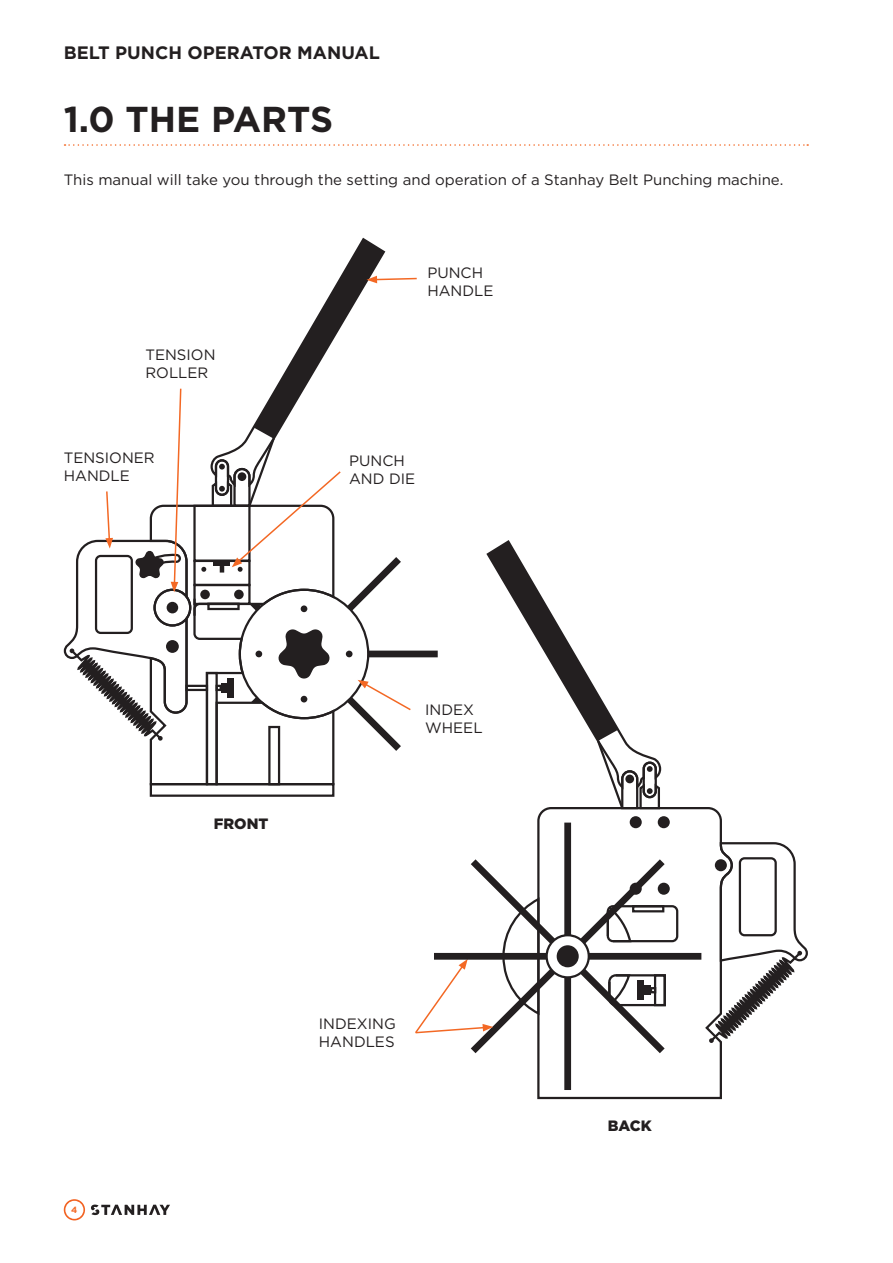
<style>
.page{position:relative;width:893px;height:1263px;background:#fff}
.page>*{position:absolute;margin:0;border:0;box-sizing:border-box;transform-origin:0 0}
.Titles{font:700 36px "Gotham";color:#231f20}
.t1{font:700 18px "Gotham";color:#231f20}
.t2{font:15px/18px "Gotham";color:#231f20}
.t3{font:900 15px "Gotham";color:#231f20}
.t4{font:700 9px "Gotham";color:#f36824}
</style>
<div class="page">
<svg style="left:91px;top:1204px;width:79px;height:11px"></svg>
<svg style="left:64px;top:1199px;width:21px;height:21px"></svg>
<svg style="left:149px;top:786px;width:186px;height:11px"></svg>
<svg style="left:65px;top:144px;width:743px;height:2px"></svg>
<svg style="left:63px;top:239px;width:375px;height:547px"></svg>
<svg style="left:488px;top:542px;width:130px;height:196px"></svg>
<svg style="left:537px;top:738px;width:185px;height:362px"></svg>
<svg style="left:708px;top:841px;width:100px;height:203px"></svg>
<svg style="left:434px;top:816px;width:274px;height:281px"></svg>
<svg style="left:544px;top:933px;width:47px;height:47px"></svg>
<svg style="left:606px;top:760px;width:73px;height:247px"></svg>
<svg style="left:415px;top:959px;width:78px;height:76px"></svg>
<p class="t1" style="left:64px;top:41px;width:318px">BELT PUNCH OPERATOR MANUAL</p>
<p class="Titles" style="left:64px;top:95px;width:271px">1.0 THE PARTS</p>
<p class="t2" style="left:64px;top:170px;width:721px">This manual will take you through the setting and operation of a Stanhay Belt Punching machine.</p>
<p class="t2" style="left:145px;top:345px;width:72px">TENSION<br>ROLLER</p>
<p class="t2" style="left:64px;top:448px;width:92px">TENSIONER<br>HANDLE</p>
<p class="t2" style="left:427px;top:263px;width:68px">PUNCH<br>HANDLE</p>
<p class="t2" style="left:349px;top:451px;width:68px">PUNCH<br>AND DIE</p>
<p class="t4" style="left:71px;top:1204px;width:8px">4</p>
<p class="t3" style="left:214px;top:813px;width:56px">FRONT</p>
<p class="t2" style="left:425px;top:701px;width:59px">INDEX<br>WHEEL</p>
<p class="t2" style="left:319px;top:1014px;width:78px">INDEXING<br>HANDLES</p>
<p class="t3" style="left:608px;top:1115px;width:45px">BACK</p>
</div>
